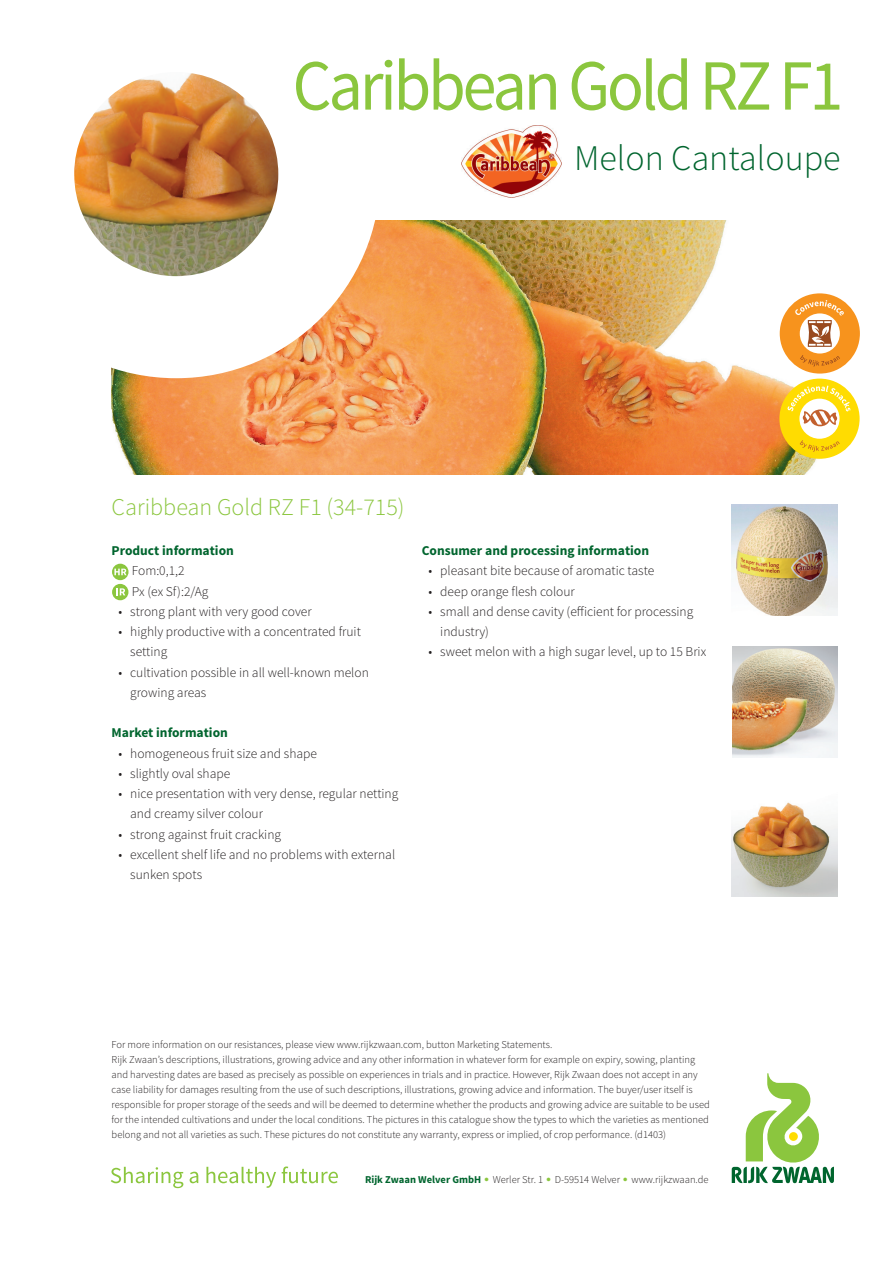
<style>
.page{position:relative;width:893px;height:1263px;background:#fff}
.page>*{position:absolute;margin:0;border:0;box-sizing:border-box;transform-origin:0 0}
.t1{font:72px "Source Sans Pro";letter-spacing:-.05em;color:#8bc63e;scale:.95 1}
.t2{font:300 36px "Source Sans Pro";color:#00652e}
.t3{font:300 24px "Source Sans Pro";color:#8bc63e}
.t4{font:300 13.5px/20.2px "Source Sans Pro";color:#231f20}
.t5{font:700 13.5px "Source Sans Pro";color:#00652e}
.t6{font:300 10.5px/15px "Source Sans Pro";color:#231f20}
.s1{font-weight:700;color:#00652e}
.s2{font-family:"Optima LT Pro";font-weight:700;color:#8bc63e}
</style>
<div class="page">
<svg style="left:112px;top:564px;width:17px;height:16px"></svg>
<svg style="left:114px;top:569px;width:13px;height:6px"></svg>
<div style="left:112px;top:584px;width:16px;height:16px;background:#8bc63e;border-radius:50%"></div>
<svg style="left:116px;top:588px;width:9px;height:7px"></svg>
<img style="left:112px;top:221px;width:725px;height:253px">
<div style="left:780px;top:293px;width:80px;height:81px;background:#f7931d;border-radius:50%"></div>
<div style="left:800px;top:313px;width:40px;height:40px;background:#fff;border-radius:50%"></div>
<svg style="left:800px;top:355px;width:40px;height:11px"></svg>
<svg style="left:795px;top:300px;width:49px;height:47px"></svg>
<svg style="left:74px;top:73px;width:306px;height:305px"></svg>
<img style="left:74px;top:72px;width:204px;height:204px;border-radius:102px">
<img style="left:732px;top:505px;width:105px;height:111px">
<img style="left:732px;top:646px;width:106px;height:111px">
<img style="left:732px;top:802px;width:105px;height:94px">
<img style="left:462px;top:125px;width:99px;height:72px">
<div style="left:779px;top:379px;width:81px;height:80px;background:#ffdc01;border-radius:50%"></div>
<div style="left:799px;top:399px;width:40px;height:40px;background:#fff;border-radius:50%"></div>
<svg style="left:800px;top:440px;width:40px;height:12px"></svg>
<svg style="left:787px;top:386px;width:63px;height:40px"></svg>
<svg style="left:732px;top:1073px;width:102px;height:111px"></svg>
<svg style="left:111px;top:1167px;width:72px;height:21px"></svg>
<svg style="left:190px;top:1172px;width:8px;height:11px"></svg>
<svg style="left:206px;top:1167px;width:70px;height:21px"></svg>
<svg style="left:282px;top:1166px;width:56px;height:17px"></svg>
<h1 class="t1" style="left:292px;top:41px;width:581px">Caribbean Gold RZ F1</h1>
<h2 class="t2" style="left:574px;top:137px;width:268px">Melon Cantaloupe</h2>
<h3 class="t3" style="left:112px;top:492px;width:295px">Caribbean Gold RZ F1 (34-715)</h3>
<p class="t5" style="left:112px;top:542px;width:124px">Product information</p>
<p class="t4" style="left:132px;top:561px;width:78px">Fom:0,1,2<br>Px (ex Sf):2/Ag</p>
<p class="t4" style="left:119px;top:601px;width:195px">• strong plant with very good cover</p>
<p class="t4" style="left:130px;top:622px;width:232px;text-indent:-12px">• highly productive with a concentrated fruit setting</p>
<p class="t4" style="left:130px;top:662px;width:240px;text-indent:-12px">• cultivation possible in all well-known melon growing areas</p>
<p class="t5" style="left:112px;top:724px;width:118px">Market information</p>
<p class="t4" style="left:119px;top:743px;width:200px">• homogeneous fruit size and shape</p>
<p class="t4" style="left:119px;top:763px;width:113px">• slightly oval shape</p>
<p class="t4" style="left:130px;top:784px;width:270px;text-indent:-12px">• nice presentation with very dense, regular netting and creamy silver colour</p>
<p class="t4" style="left:119px;top:824px;width:164px">• strong against fruit cracking</p>
<p class="t4" style="left:130px;top:844px;width:266px;text-indent:-12px">• excellent shelf life and no problems with external sunken spots</p>
<p class="t5" style="left:422px;top:542px;width:229px">Consumer and processing information</p>
<p class="t4" style="left:429px;top:561px;width:227px">• pleasant bite because of aromatic taste</p>
<p class="t4" style="left:429px;top:581px;width:148px">• deep orange flesh colour</p>
<p class="t4" style="left:440px;top:601px;width:254px;text-indent:-12px">• small and dense cavity (efficient for processing industry)</p>
<p class="t4" style="left:429px;top:642px;width:279px">• sweet melon with a high sugar level, up to 15 Brix</p>
<p class="t6" style="left:112px;top:1037px;width:600px">For more information on our resistances, please view www.rijkzwaan.com, button Marketing Statements.<br>Rijk Zwaan’s descriptions, illustrations, growing advice and any other information in whatever form for example on expiry, sowing, planting and harvesting dates are based as precisely as possible on experiences in trials and in practice. However, Rijk Zwaan does not accept in any case liability for damages resulting from the use of such descriptions, illustrations, growing advice and information. The buyer/user itself is responsible for proper storage of the seeds and will be deemed to determine whether the products and growing advice are suitable to be used for the intended cultivations and under the local conditions. The pictures in this catalogue show the types to which the varieties as mentioned belong and not all varieties as such. These pictures do not constitute any warranty, express or implied, of crop performance. (d1403)</p>
<p class="t6" style="left:365px;top:1172px;width:345px"><span class="s1">Rijk Zwaan Welver GmbH</span> <span class="s2">•</span> Werler Str. 1 <span class="s2">•</span> D-59514 Welver <span class="s2">•</span> www.rijkzwaan.de</p>
</div>
